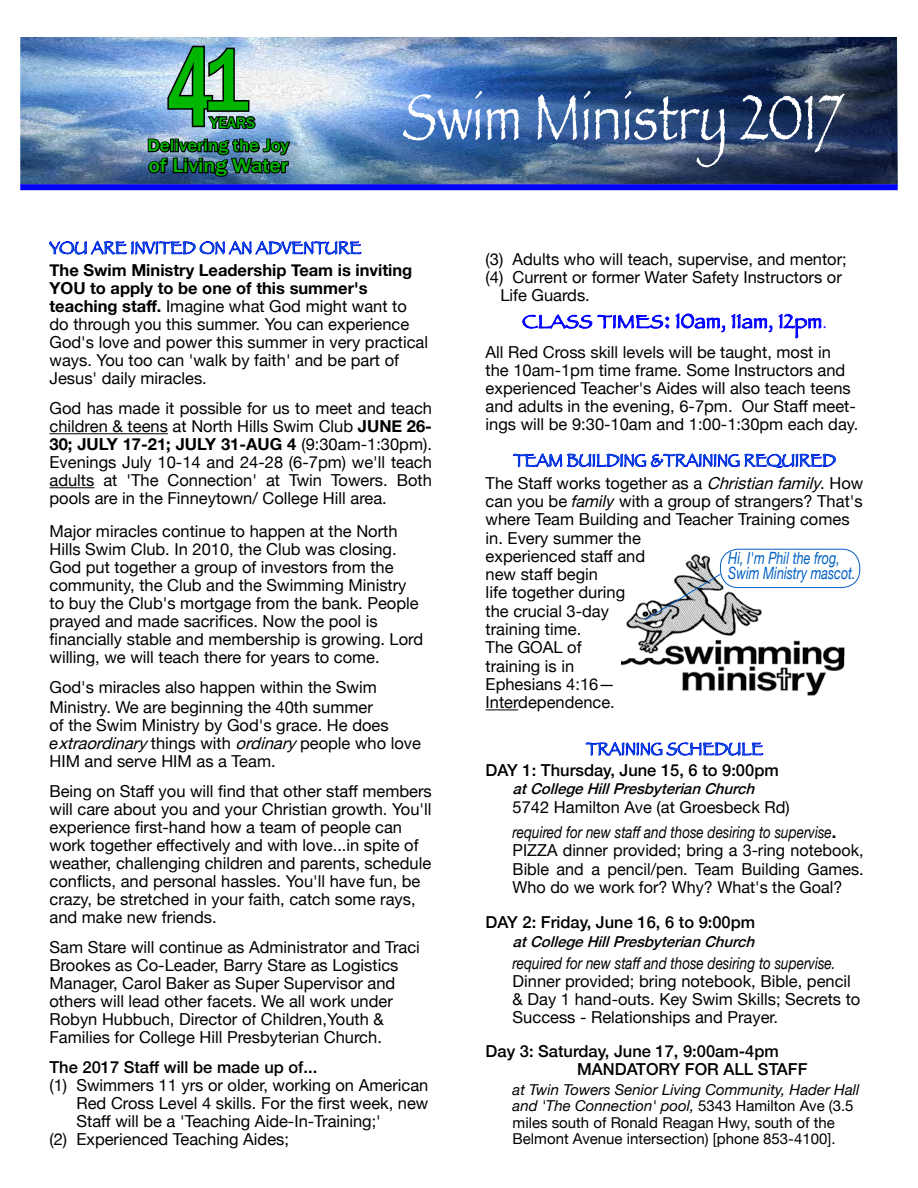
<style>
.page{position:relative;width:918px;height:1188px;background:#fff}
.page>*{position:absolute;margin:0;border:0;box-sizing:border-box;transform-origin:0 0}
.t1{font:500 115.35px "Franklin Gothic";color:#00b600;scale:.71 1}
.t2{font:500 90px "Franklin Gothic";color:#00b600;scale:.86 1}
.t3{font:67.5px "Papyrus";color:#fff;scale:.8 1}
.t4{font:20.7px "Papyrus";color:#00f}
.t5{font:500 19.8px "Franklin Gothic";color:#00b600;scale:1.1 1}
.t6{font:18px "Papyrus";color:#0060c3;scale:.92 1}
.t7{font:500 17.1px "Franklin Gothic";color:#00b600;scale:1.1 1}
.t8{font:italic 16.95px/15.1px "Helvetica Neue";color:#0060c3;scale:.75 1}
.t9{font:16.5px/18px "Helvetica Neue";color:#000}
.t10{font:500 16.5px/18px "Helvetica Neue";color:#000}
.t11{font:italic 16.5px/24.6px "Helvetica Neue";color:#000;scale:.82 1}
.t12{font:500 15.6px "Franklin Gothic";color:#00b600}
.t13{font:15px/16.5px "Helvetica Neue";color:#000}
.t14{font:italic 500 15px "Helvetica Neue";color:#000}
.s1{font-weight:700}
.s2{font-style:italic}
.s3{font-size:18.75px}
.s4{font-size:32.1px}
.s5{font-size:21.6px}
.s6{font-style:normal}
.s7{font-weight:700;font-style:normal}
</style>
<div class="page">
<img style="left:622px;top:554px;width:233px;height:142px">
<img style="left:20px;top:37px;width:878px;height:147px">
<hr style="left:50px;top:433px;width:118px;height:1px;background:#000">
<hr style="left:50px;top:487px;width:44px;height:1px;background:#000">
<svg style="left:49px;top:240px;width:313px;height:15px"></svg>
<div style="left:20px;top:184px;width:878px;height:6px;background:#00f"></div>
<svg style="left:644px;top:573px;width:78px;height:48px"></svg>
<div style="left:720px;top:549px;width:140px;height:39px;border:1px solid #0060c3;border-radius:18px"></div>
<hr style="left:486px;top:709px;width:32px;height:1px;background:#000">
<svg style="left:522px;top:313px;width:300px;height:26px"></svg>
<svg style="left:513px;top:453px;width:323px;height:15px"></svg>
<svg style="left:585px;top:742px;width:179px;height:14px"></svg>
<img style="left:146px;top:137px;width:146px;height:41px">
<svg style="left:166px;top:44px;width:91px;height:86px"></svg>
<h1 class="t1" style="left:166px;top:16px;width:69px">4</h1>
<p class="t5" style="left:148px;top:153px;width:128px">of Living Water</p>
<h2 class="t2" style="left:203px;top:25px;width:54px">1</h2>
<p class="t12" style="left:210px;top:113px;width:47px">YEARS</p>
<p class="t7" style="left:148px;top:135px;width:130px">Delivering the Joy</p>
<h3 class="t3" style="left:402px;top:76px;width:551px">SWIM MINISTRY 2017</h3>
<p class="t6" style="left:50px;top:237px;width:340px">YOU ARE INVITED ON AN ADVENTURE</p>
<p class="t9" style="left:50px;top:262px;width:380px"><span class="s1">The Swim Ministry Leadership Team is inviting YOU to apply to be one of this summer's teaching staff.</span> Imagine what God might want to do through you this summer. You can experience God's love and power this summer in very practical ways. You too can 'walk by faith' and be part of Jesus' daily miracles.</p>
<p class="t9" style="left:50px;top:400px;width:384px;text-align:justify">God has made it possible for us to meet and teach children &amp; teens at North Hills Swim Club <span class="s1">JUNE 26- 30; JULY 17-21; JULY 31-AUG 4</span> (9:30am-1:30pm).<br>Evenings July 10-14 and 24-28 (6-7pm) we'll teach adults at 'The Connection' at Twin Towers. Both pools are in the Finneytown/ College Hill area.</p>
<p class="t9" style="left:50px;top:523px;width:375px">Major miracles continue to happen at the North Hills Swim Club. In 2010, the Club was closing.<br>God put together a group of investors from the community, the Club and the Swimming Ministry to buy the Club's mortgage from the bank. People prayed and made sacrifices. Now the pool is financially stable and membership is growing. Lord willing, we will teach there for years to come.</p>
<p class="t9" style="left:50px;top:678px;width:329px;line-height:19.5px">God's miracles also happen within the Swim<br>Ministry. We are beginning the 40th summer</p>
<p class="t9" style="left:49px;top:717px;width:373px">of the Swim Ministry by God's grace. He does <span class="s2">e</span><span class="s2">xtraordinary</span>things with <span class="s2">ordinary</span>people who love<br>HIM and serve HIM as a Team.</p>
<p class="t9" style="left:49px;top:783px;width:384px">Being on Staff you will find that other staff members will care about you and your Christian growth. You'll experience first-hand how a team of people can work together effectively and with love...in spite of weather, challenging children and parents, schedule conflicts, and personal hassles. You'll have fun, be crazy, be stretched in your faith, catch some rays, and make new friends.</p>
<p class="t9" style="left:49px;top:939px;width:372px">Sam Stare will continue as Administrator and Traci Brookes as Co-Leader, Barry Stare as Logistics Manager, Carol Baker as Super Supervisor and others will lead other facets. We all work under Robyn Hubbuch, Director of Children,Youth &amp; Families for College Hill Presbyterian Church.</p>
<p class="t10" style="left:49px;top:1056px;width:269px">The 2017 Staff will be made up of...</p>
<p class="t9" style="left:49px;top:1077px;width:380px">(1) Swimmers 11 yrs or older, working on American</p>
<p class="t9" style="left:76px;top:1095px;width:354px">Red Cross Level 4 skills. For the first week, new</p>
<p class="t9" style="left:76px;top:1113px;width:306px">Staff will be a 'Teaching Aide-In-Training;'</p>
<p class="t9" style="left:49px;top:1131px;width:241px">(2) Experienced Teaching Aides;</p>
<p class="t9" style="left:486px;top:251px;width:363px">(3) Adults who will teach, supervise, and mentor;</p>
<p class="t9" style="left:486px;top:269px;width:358px">(4) Current or former Water Safety Instructors or</p>
<p class="t9" style="left:500px;top:287px;width:91px">Life Guards.</p>
<p class="t4" style="left:522px;top:308px;width:306px"><span class="s3">CLASS TI MES</span><span class="s4">:</span> <span class="s5">10AM</span>, 11AM, 12PM.</p>
<p class="t9" style="left:486px;top:344px;width:374px">All Red Cross skill levels will be taught, most in<br>the 10am-1pm time frame. Some Instructors and experienced Teacher's Aides will also teach teens and adults in the evening, 6-7pm. Our Staff meet&shy;ings will be 9:30-10am and 1:00-1:30pm each day.</p>
<p class="t6" style="left:513px;top:449px;width:352px">TEAM BUILDING &amp;TRAINING REQUIRED</p>
<p class="t9" style="left:486px;top:475px;width:379px">The Staff works together as a <span class="s2">Christianfamily</span>. How can you be <span class="s2">family</span> with a group of strangers? That's where Team Building and Teacher Training comes in. Every summer the<br>experienced staff and<br>new staff begin<br>life together during<br>the crucial 3-day<br>training time.<br>The GOAL of<br>training is in<br>Ephesians 4:16—<br>Interdependence.</p>
<p class="t6" style="left:586px;top:738px;width:12px">TRAINING</p>
<p class="t6" style="left:667px;top:738px;width:54px">SCHEDU</p>
<p class="t6" style="left:741px;top:738px;width:24px">LE</p>
<p class="t10" style="left:486px;top:760px;width:295px">DAY 1: Thursday, June 15, 6 to 9:00pm</p>
<p class="t14" style="left:513px;top:777px;width:249px">atCollegeHillPresbyterianChurch</p>
<p class="t11" style="left:513px;top:796px;width:396px"><span class="s6">5742 Hamilton Ave (at Groesbeck Rd) </span>required for new staff and those desiring to supervise<span class="s7">.</span></p>
<p class="t9" style="left:513px;top:842px;width:353px;line-height:18.6px;text-align:justify">PIZZA dinner provided; bring a 3-ring notebook, Bible and a pencil/pen. Team Building Games.<br>Who do we work for? Why? What's the Goal?</p>
<p class="t10" style="left:486px;top:912px;width:271px">DAY 2: Friday, June 16, 6 to 9:00pm</p>
<p class="t14" style="left:513px;top:930px;width:249px">atCollegeHillPresbyterianChurch</p>
<p class="t11" style="left:513px;top:951px;width:395px">required for new staff and those desiring to supervise.</p>
<p class="t9" style="left:513px;top:973px;width:349px">Dinner provided; bring notebook, Bible, pencil &amp; Day 1 hand-outs. Key Swim Skills; Secrets to<br>Success - Relationships and Prayer.</p>
<p class="t10" style="left:577px;top:1041px;width:232px;text-indent:-92px">Day 3: Saturday, June 17, 9:00am-4pm<br>MANDATORY FOR ALL STAFF</p>
<p class="t13" style="left:513px;top:1082px;width:348px"><span class="s2">at Twin Towers Senior Living Community, Hader Hall and 'The Connection' pool,</span> 5343 Hamilton Ave (3.5 miles south of Ronald Reagan Hwy, south of the Belmont Avenue intersection) [phone 853-4100].</p>
<p class="t8" style="left:728px;top:552px;width:172px">Hi, I'm Phil the frog,<br>Swim Ministry mascot.</p>
</div>
